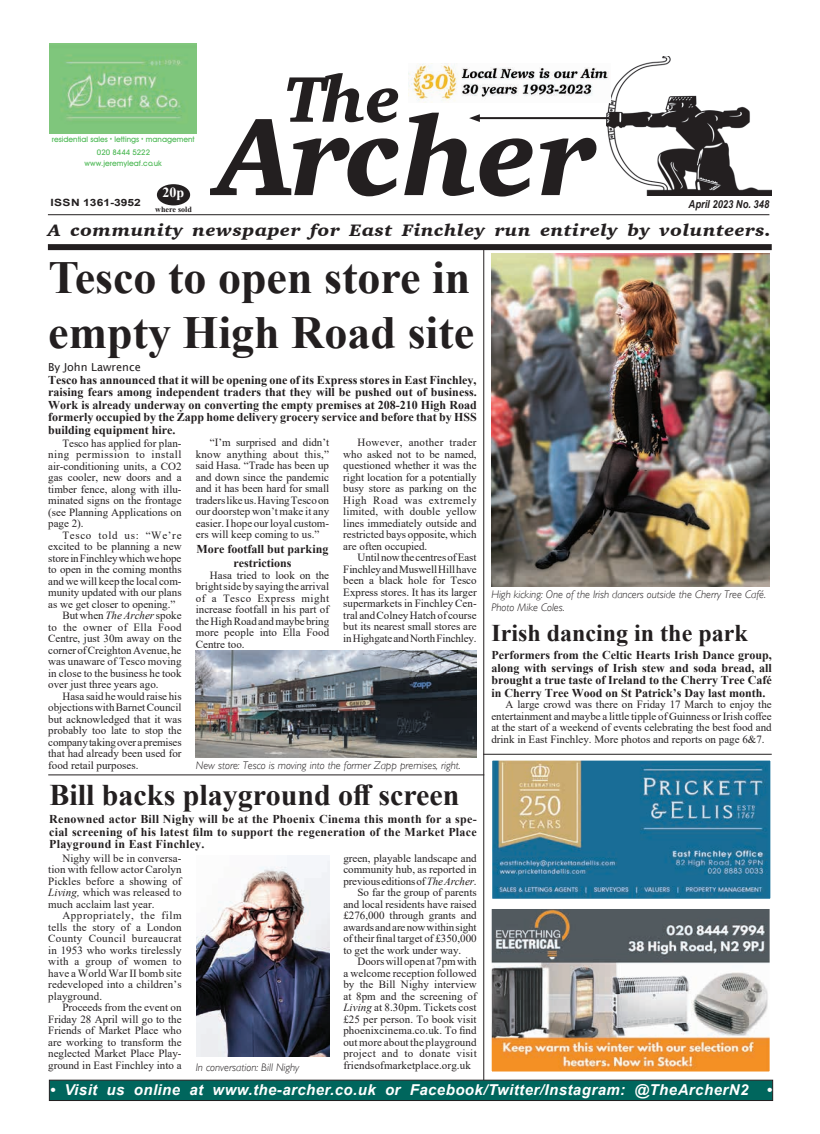
<style>
.page{position:relative;width:820px;height:1134px;background:#fff}
.page>*{position:absolute;margin:0;border:0;box-sizing:border-box;transform-origin:0 0}
.t1{font:italic 900 112px "Charter";letter-spacing:.01em;color:#231f20}
.t2{font:italic 900 66px "Charter";color:#231f20}
.t3{font:700 46px/55.2px "Times New Roman";color:#231f20}
.t4{font:700 30px "Times New Roman";color:#231f20}
.t5{font:700 24px "Times New Roman";color:#231f20}
.t6{font:italic 900 17px "Charter";letter-spacing:.03em;color:#231f20;scale:1.1 1}
.t7{font:italic 700 15px "Arial";letter-spacing:.03em;color:#fff}
.t8{font:700 14px "Times New Roman";color:#fff}
.t9{font:700 12px/12.5px "Times New Roman";color:#231f20;text-align:justify}
.t10{font:11px/11.5px "Times New Roman";color:#231f20;text-align:justify}
.t11{font:italic 300 11px/13.2px "Gill Sans";color:#231f20}
.t12{font:11px "Times New Roman";letter-spacing:.03em;color:#231f20}
.t13{font:11px "Times New Roman";letter-spacing:.025em;color:#231f20}
.t14{font:11px "Times New Roman";letter-spacing:.065em;color:#231f20}
.t15{font:italic 700 11px "Arial";color:#231f20;scale:.85 1}
.t16{font:11px "Lucida Sans";color:#231f20}
.t17{font:700 10px "Arial";color:#231f20;scale:1.2 1}
.t18{font:700 8px "Times New Roman";color:#231f20}
.t19{font:7.8px/11.6px "Avant Garde Md BT";color:#4eb956;text-align:center}
.s1{font-style:italic}
</style>
<div class="page">
<div style="left:48px;top:244px;width:723px;height:6px;background:#231f20"></div>
<img style="left:606px;top:57px;width:165px;height:139px">
<hr style="left:476px;top:117px;width:133px;height:2px;background:#231f20">
<svg style="left:469px;top:114px;width:10px;height:8px"></svg>
<div style="left:49px;top:1080px;width:723px;height:21px;background:#00665d;border:1px solid #231f20"></div>
<hr style="left:48px;top:214px;width:721px;height:1px;background:#231f20">
<div style="left:158px;top:185px;width:31px;height:19px;background:#231f20;border-radius:50%"></div>
<div style="left:157px;top:184px;width:33px;height:21px;border:2px solid #231f20;border-radius:50%"></div>
<img style="left:49px;top:43px;width:148px;height:91px">
<img style="left:492px;top:910px;width:276px;height:160px">
<div style="left:489px;top:907px;width:282px;height:166px;border:2px solid #fff"></div>
<img style="left:493px;top:762px;width:276px;height:136px">
<div style="left:490px;top:759px;width:282px;height:142px;border:2px solid #fff"></div>
<img style="left:408px;top:64px;width:202px;height:39px">
<img style="left:491px;top:254px;width:278px;height:333px">
<img style="left:196px;top:650px;width:280px;height:108px">
<img style="left:196px;top:855px;width:133px;height:201px">
<hr style="left:483px;top:249px;width:1px;height:831px;background:#231f20">
<hr style="left:48px;top:774px;width:436px;height:1px;background:#231f20">
<hr style="left:483px;top:754px;width:288px;height:1px;background:#231f20">
<h2 class="t2" style="left:284px;top:58px;width:118px">The</h2>
<h1 class="t1" style="left:217px;top:87px;width:380px">Archer</h1>
<p class="t19" style="left:52px;top:134px;width:144px">residential sales lettings management</p>
<p class="t19" style="left:85px;top:147px;width:79px">020 8444 5222 www.jeremyleaf.co.uk</p>
<p class="t8" style="left:162px;top:182px;width:23px">20p</p>
<p class="t18" style="left:155px;top:205px;width:38px">where sold</p>
<p class="t17" style="left:50px;top:196px;width:77px">ISSN 1361-3952</p>
<p class="t15" style="left:688px;top:197px;width:96px">April 2023 No. 348</p>
<h3 class="t6" style="left:48px;top:220px;width:659px">A community newspaper for East Finchley run entirely by volunteers.</h3>
<h3 class="t3" style="left:48px;top:248px;width:427px">Tesco to open store in empty High Road site</h3>
<p class="t16" style="left:48px;top:361px;width:94px">By John Lawrence</p>
<p class="t9" style="left:48px;top:373px;width:430px">Tesco has announced that it will be opening one of its Express stores in East Finchley, raising fears among independent traders that they will be pushed out of business.<br>Work is already underway on converting the empty premises at 208-210 High Road formerly occupied by the Zapp home delivery grocery service and before that by HSS building equipment hire.</p>
<p class="t10" style="left:48px;top:437px;width:135px;text-indent:14px">Tesco has applied for plan&shy;ning permission to install air-conditioning units, a CO2 gas cooler, new doors and a timber fence, along with illu&shy;minated signs on the frontage (see Planning Applications on page 2).</p>
<p class="t14" style="left:62px;top:527px;width:121px">Tesco told us: “We’re</p>
<p class="t10" style="left:48px;top:540px;width:135px">excited to be planning a new</p>
<p class="t10" style="left:48px;top:552px;width:135px">store in Finchley which we hope</p>
<p class="t10" style="left:48px;top:563px;width:135px">to open in the coming months</p>
<p class="t10" style="left:48px;top:575px;width:135px">and we will keep the local com-</p>
<p class="t10" style="left:48px;top:586px;width:135px">munity updated with our plans</p>
<p class="t10" style="left:48px;top:598px;width:129px">as we get closer to opening.”</p>
<p class="t10" style="left:62px;top:609px;width:121px">But when <span class="s1">The Archer</span> spoke</p>
<p class="t13" style="left:48px;top:619px;width:135px">to the owner of Ella Food</p>
<p class="t10" style="left:48px;top:632px;width:135px">Centre, just 30m away on the</p>
<p class="t10" style="left:48px;top:644px;width:135px">corner of Creighton Avenue, he</p>
<p class="t10" style="left:48px;top:655px;width:135px">was unaware of Tesco moving</p>
<p class="t10" style="left:48px;top:667px;width:135px">in close to the business he took</p>
<p class="t10" style="left:48px;top:678px;width:112px">over just three years ago.</p>
<p class="t10" style="left:62px;top:690px;width:121px">Hasa said he would raise his</p>
<p class="t10" style="left:48px;top:701px;width:135px">objections with Barnet Council</p>
<p class="t10" style="left:48px;top:713px;width:135px">but acknowledged that it was</p>
<p class="t10" style="left:48px;top:724px;width:135px">probably too late to stop the</p>
<p class="t10" style="left:48px;top:736px;width:135px">company taking over a premises</p>
<p class="t10" style="left:48px;top:747px;width:135px">that had already been used for</p>
<p class="t10" style="left:48px;top:759px;width:92px">food retail purposes.</p>
<p class="t10" style="left:196px;top:436px;width:135px;text-indent:14px">“I’m surprised and didn’t know anything about this,” said Hasa. “Trade has been up and down since the pandemic and it has been hard for small traders like us. Having Tesco on our doorstep won’t make it any easier. I hope our loyal custom&shy;ers will keep coming to us.”</p>
<p class="t9" style="left:196px;top:541px;width:133px;line-height:14.4px;text-align:center">More footfall but parking restrictions</p>
<p class="t10" style="left:196px;top:569px;width:135px;text-indent:14px">Hasa tried to look on the bright side by saying the arrival of a Tesco Express might increase footfall in his part of the High Road and maybe bring more people into Ella Food Centre too.</p>
<p class="t10" style="left:343px;top:436px;width:135px;text-indent:14px">However, another trader who asked not to be named, questioned whether it was the right location for a potentially busy store as parking on the High Road was extremely limited, with double yellow lines immediately outside and restricted bays opposite, which are often occupied.</p>
<p class="t10" style="left:343px;top:551px;width:135px;text-indent:14px">Until now the centres of East Finchley and Muswell Hill have been a black hole for Tesco Express stores. It has its larger supermarkets in Finchley Cen&shy;tral and Colney Hatch of course but its nearest small stores are in Highgate and North Finchley.</p>
<p class="t11" style="left:196px;top:759px;width:266px">New store: Tesco is moving into the former Zapp premises, right.</p>
<h3 class="t4" style="left:49px;top:773px;width:411px">Bill backs playground off screen</h3>
<p class="t9" style="left:49px;top:812px;width:429px">Renowned actor Bill Nighy will be at the Phoenix Cinema this month for a spe&shy;cial screening of his latest film to support the regeneration of the Market Place Playground in East Finchley.</p>
<p class="t10" style="left:48px;top:852px;width:135px;text-indent:14px">Nighy will be in conversa&shy;tion with fellow actor Carolyn Pickles before a showing of <span class="s1">Living,</span> which was released to much acclaim last year.</p>
<p class="t10" style="left:48px;top:910px;width:135px;text-indent:14px">Appropriately, the film tells the story of a London County Council bureaucrat in 1953 who works tirelessly with a group of women to have a World War II bomb site redeveloped into a children’s playground.</p>
<p class="t10" style="left:48px;top:1001px;width:135px;text-indent:14px">Proceeds from the event on Friday 28 April will go to the Friends of Market Place who are working to transform the neglected Market Place Play&shy;ground in East Finchley into a</p>
<p class="t11" style="left:196px;top:1060px;width:105px">In conversation: Bill Nighy</p>
<p class="t10" style="left:343px;top:852px;width:135px">green, playable landscape and</p>
<p class="t10" style="left:343px;top:863px;width:135px">community hub, as reported in</p>
<p class="t10" style="left:343px;top:875px;width:135px">previous editions of <span class="s1">The Archer</span>.</p>
<p class="t10" style="left:357px;top:886px;width:121px">So far the group of parents</p>
<p class="t10" style="left:343px;top:898px;width:135px">and local residents have raised</p>
<p class="t10" style="left:343px;top:909px;width:135px">£276,000 through grants and</p>
<p class="t10" style="left:343px;top:921px;width:135px">awards and are now within sight</p>
<p class="t10" style="left:343px;top:932px;width:135px">of their final target of £350,000</p>
<p class="t10" style="left:343px;top:944px;width:119px">to get the work under way.</p>
<p class="t10" style="left:357px;top:955px;width:121px">Doors will open at 7pm with</p>
<p class="t10" style="left:343px;top:967px;width:135px">a welcome reception followed</p>
<p class="t10" style="left:343px;top:978px;width:135px">by the Bill Nighy interview</p>
<p class="t10" style="left:343px;top:990px;width:135px">at 8pm and the screening of</p>
<p class="t10" style="left:343px;top:1001px;width:135px"><span class="s1">Living</span> at 8.30pm. Tickets cost</p>
<p class="t10" style="left:343px;top:1013px;width:135px">£25 per person. To book visit</p>
<p class="t10" style="left:343px;top:1024px;width:135px">phoenixcinema.co.uk. To find</p>
<p class="t10" style="left:343px;top:1036px;width:135px">out more about the playground</p>
<p class="t12" style="left:343px;top:1046px;width:135px">project and to donate visit</p>
<p class="t10" style="left:343px;top:1059px;width:129px">friendsofmarketplace.org.uk</p>
<p class="t11" style="left:491px;top:588px;width:276px">High kicking: One of the Irish dancers outside the Cherry Tree Café.<br>Photo Mike Coles.</p>
<h3 class="t5" style="left:491px;top:615px;width:258px">Irish dancing in the park</h3>
<p class="t9" style="left:491px;top:649px;width:282px">Performers from the Celtic Hearts Irish Dance group, along with servings of Irish stew and soda bread, all brought a true taste of Ireland to the Cherry Tree Café in Cherry Tree Wood on St Patrick’s Day last month.</p>
<p class="t10" style="left:491px;top:698px;width:282px;text-indent:14px">A large crowd was there on Friday 17 March to enjoy the entertainment and maybe a little tipple of Guinness or Irish coffee at the start of a weekend of events celebrating the best food and drink in East Finchley. More photos and reports on page 6&amp;7.</p>
<h3 class="t7" style="left:50px;top:1080px;width:723px">• Visit us online at www.the-archer.co.uk or Facebook/Twitter/Instagram: @TheArcherN2 •</h3>
</div>
